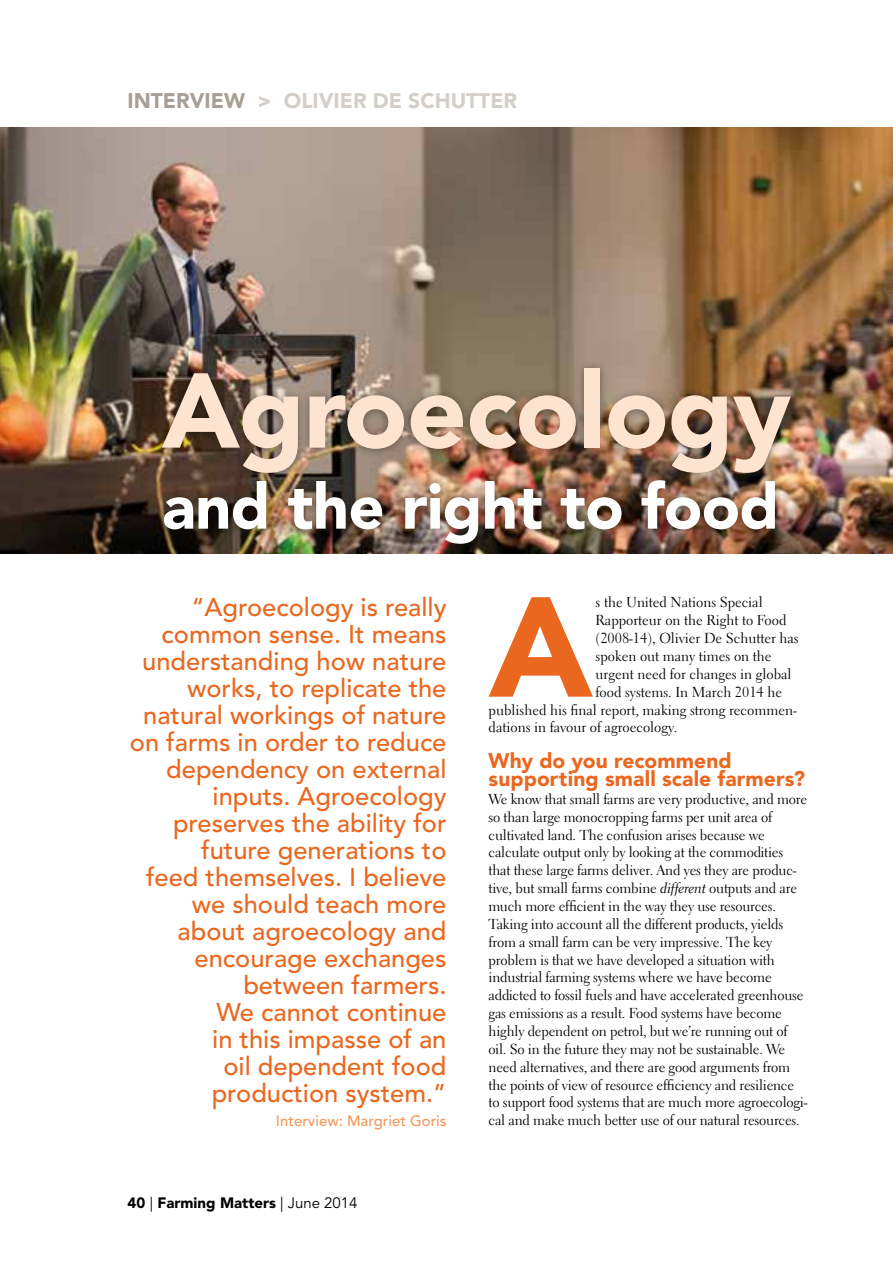
<style>
.page{position:relative;width:893px;height:1263px;background:#fff}
.page>*{position:absolute;margin:0;border:0;box-sizing:border-box;transform-origin:0 0}
.t1{font:900 140.4px "Avenir LT Std";color:#ea6720}
.t2{font:900 105px "Avenir LT Std";letter-spacing:-.01em;color:#fce4d1}
.t3{font:900 63px "Avenir LT Std";letter-spacing:-.01em;color:#fff}
.t4{font:500 25.5px/27px "Avenir LT Std";color:#ea6720;text-align:right}
.t5{font:900 21px/17.9px "Avenir LT Std";letter-spacing:.005em;color:#ea6720}
.t6{font:900 21px "Avenir LT Std";color:#d3cec8}
.t7{font:900 15px "Avenir LT Std";color:#000}
.t8{font:500 15px "Avenir LT Std";color:#f2985d}
.t9{font:14.4px/17.9px "Electra LT Std";letter-spacing:-.015em;color:#000}
.s1{color:#a79f94}
.s2{font-weight:400}
.s3{font-family:"Electra LT Std Cursive"}
</style>
<div class="page">
<img style="left:0;top:128px;width:893px;height:426px">
<div style="left:154px;top:359px;width:645px;height:194px;background:#000;opacity:.4"></div>
<h3 class="t6" style="left:128px;top:88px;width:391px"><span class="s1">INTERVIEW</span> &gt; OLIVIER DE SCHUTTER</h3>
<h2 class="t2" style="left:162px;top:348px;width:631px">Agroecology</h2>
<h3 class="t3" style="left:162px;top:469px;width:619px">and the right to food</h3>
<p class="t4" style="left:130px;top:594px;width:318px">“Agroecology is really common sense. It means understanding how nature works, to replicate the natural workings of nature on farms in order to reduce dependency on external inputs. Agroecology preserves the ability for future generations to<br>feed themselves. I believe we should teach more about agroecology and encourage exchanges between farmers.<br>We cannot continue<br>in this impasse of an<br>oil dependent food production system.”</p>
<p class="t8" style="left:276px;top:1112px;width:172px">Interview: Margriet Goris</p>
<p class="t7" style="left:128px;top:1193px;width:232px">40 <span class="s2">|</span> Farming Matters <span class="s2">| June 2014</span></p>
<h1 class="t1" style="left:489px;top:563px;width:106px">A</h1>
<p class="t9" style="left:596px;top:594px;width:169px">s the United Nations Special</p>
<p class="t9" style="left:596px;top:611px;width:192px">Rapporteur on the Right to Food</p>
<p class="t9" style="left:596px;top:629px;width:205px">(2008-14), Olivier De Schutter has</p>
<p class="t9" style="left:596px;top:647px;width:177px">spoken out many times on the</p>
<p class="t9" style="left:596px;top:665px;width:197px">urgent need for changes in global</p>
<p class="t9" style="left:596px;top:683px;width:188px">food systems. In March 2014 he</p>
<p class="t9" style="left:489px;top:701px;width:310px">published his final report, making strong recommen-</p>
<p class="t9" style="left:489px;top:718px;width:190px">dations in favour of agroecology.</p>
<h3 class="t5" style="left:489px;top:752px;width:318px">Why do you recommend supporting small scale farmers?</h3>
<p class="t9" style="left:489px;top:790px;width:320px">We know that small farms are very productive, and more so than large monocropping farms per unit area of cultivated land. The confusion arises because we calculate output only by looking at the commodities that these large farms deliver. And yes they are produc&shy;tive, but small farms combine <span class="s3">different</span> outputs and are much more efficient in the way they use resources.<br>Taking into account all the different products, yields from a small farm can be very impressive. The key problem is that we have developed a situation with industrial farming systems where we have become addicted to fossil fuels and have accelerated greenhouse gas emissions as a result. Food systems have become highly dependent on petrol, but we’re running out of oil. So in the future they may not be sustainable. We need alternatives, and there are good arguments from the points of view of resource efficiency and resilience to support food systems that are much more agroecologi&shy;cal and make much better use of our natural resources.</p>
</div>
